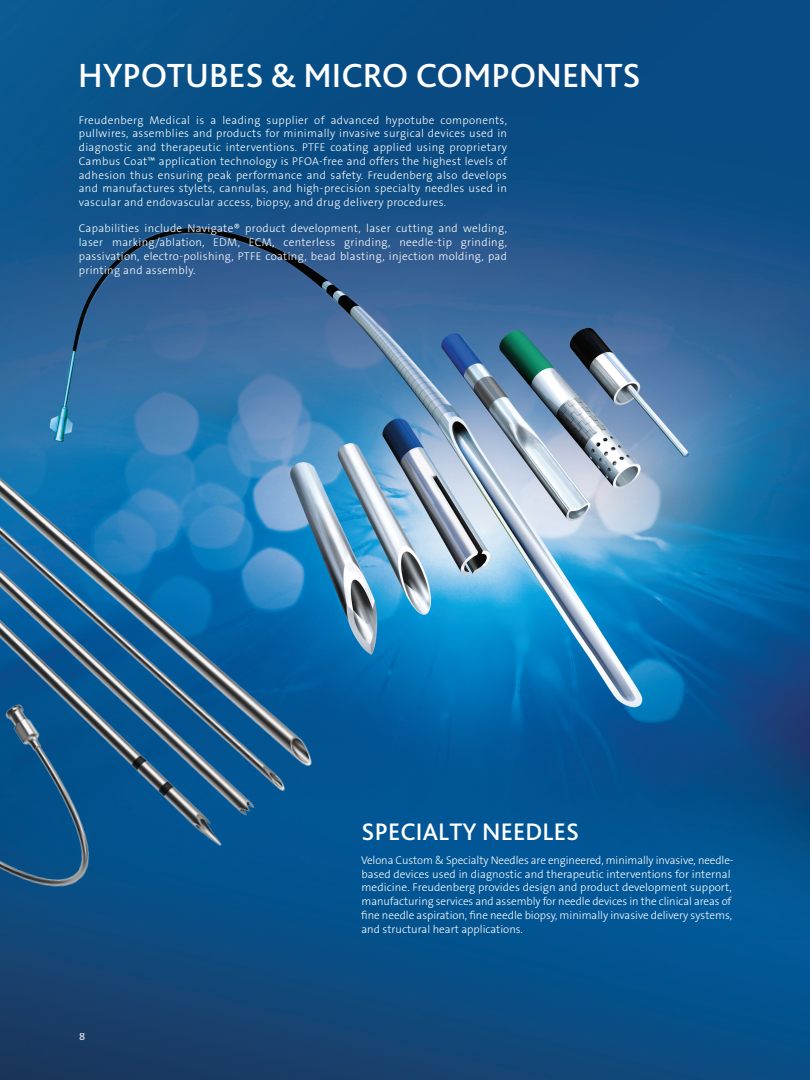
<style>
.page{position:relative;width:810px;height:1080px;background:#fff}
.page>*{position:absolute;margin:0;border:0;box-sizing:border-box;transform-origin:0 0}
.Headline_Product_1{font:500 35px "Bliss Pro";letter-spacing:-.005em;color:#fff}
.Headline_Product_Sec{font:500 25px "Bliss Pro";letter-spacing:.005em;color:#fff}
.Intro_DE{font:300 11.25px/13.8px "The Sans B W3";letter-spacing:.03em;color:#fff;text-align:justify}
.Copy{font:300 11.25px/13.8px "The Sans B W3";color:#fff}
.t1{font:600 11.25px "The Sans B W6";color:#fff}
</style>
<div class="page">
<img style="left:0;top:0;width:810px;height:1080px">
<img style="left:0;top:470px;width:366px;height:434px">
<p class="Headline_Product_1" style="left:78px;top:53px;width:564px">HYPOTUBES &amp; MICRO COMPONENTS</p>
<p class="Intro_DE" style="left:79px;top:113px;width:430px">Freudenberg Medical is a leading supplier of advanced hypotube components, pullwires, assemblies and products for minimally invasive surgical devices used in diagnostic and therapeutic interventions. PTFE coating applied using proprietary Cambus Coat™ application technology is PFOA-free and offers the highest levels of adhesion thus ensuring peak performance and safety. Freudenberg also develops and manufactures stylets, cannulas, and high-precision specialty needles used in vascular and endovascular access, biopsy, and drug delivery procedures.</p>
<p class="Intro_DE" style="left:79px;top:222px;width:430px">Capabilities include Navigate® product development, laser cutting and welding, laser marking/ablation, EDM, ECM, centerless grinding, needle-tip grinding, passivation, electro-polishing, PTFE coating, bead blasting, injection molding, pad printing and assembly.</p>
<p class="Headline_Product_Sec" style="left:362px;top:816px;width:219px">SPECIALTY NEEDLES</p>
<p class="t1" style="left:79px;top:1029px;width:8px">8</p>
<p class="Copy" style="left:361px;top:853px;width:374px">Velona Custom &amp; Specialty Needles are engineered, minimally invasive, needle&shy;based devices used in diagnostic and therapeutic interventions for internal medicine. Freudenberg provides design and product development support, manufacturing services and assembly for needle devices in the clinical areas of fine needle aspiration, fine needle biopsy, minimally invasive delivery systems, and structural heart applications.</p>
</div>
